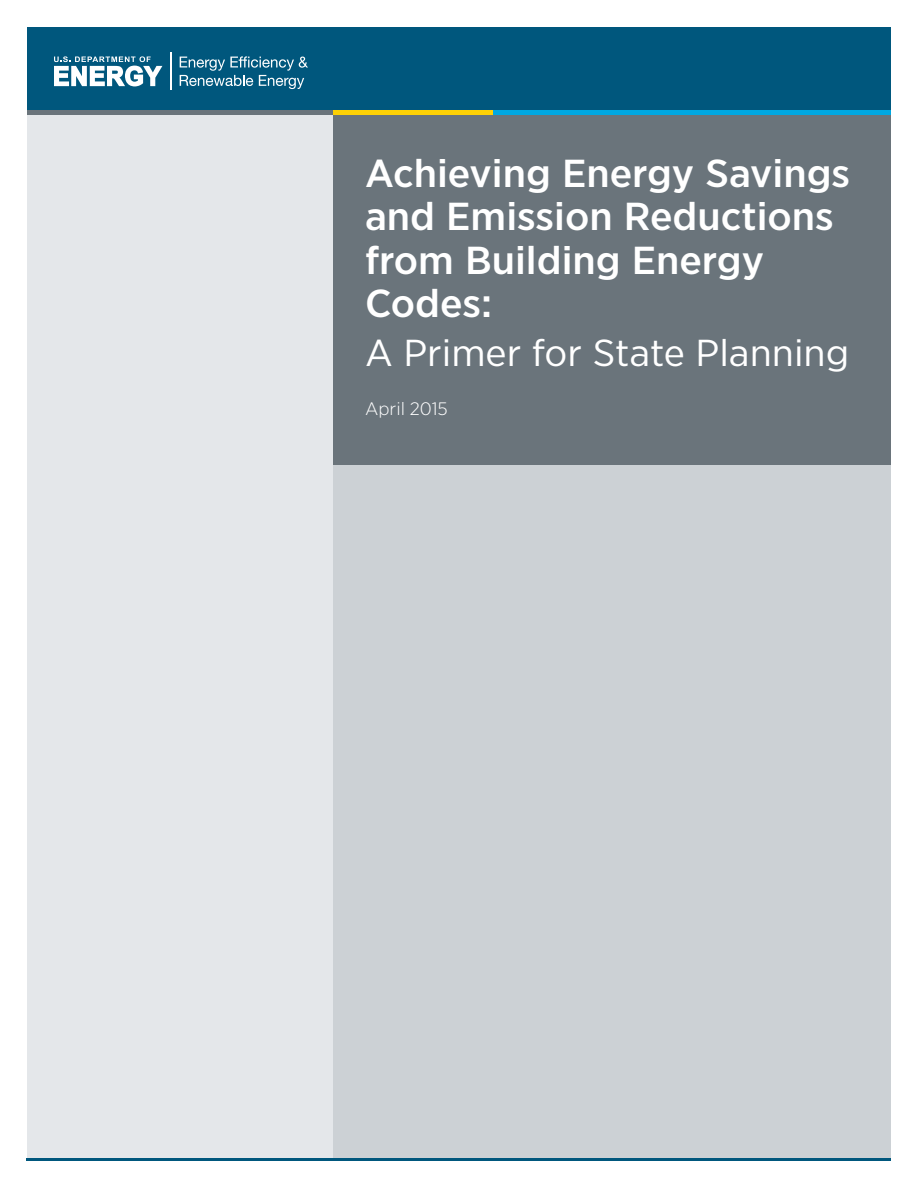
<style>
.page{position:relative;width:918px;height:1188px;background:#fff}
.page>*{position:absolute;margin:0;border:0;box-sizing:border-box;transform-origin:0 0}
.title_-_report{font:500 39px/43.5px "Gotham Narrow";color:#fff;scale:1.1 1}
.sub_title_-_report{font:37.5px "Gotham Narrow";color:#fff;scale:1.1 1}
.author__month_year{font:300 18px "Gotham Narrow";color:#fff;scale:1.1 1}
</style>
<div class="page">
<div style="left:333px;top:111px;width:558px;height:1025px;background:#6a747b"></div>
<div style="left:333px;top:465px;width:558px;height:694px;background:#ccd1d5"></div>
<div style="left:27px;top:112px;width:306px;height:1047px;background:#e4e7ea"></div>
<div style="left:27px;top:27px;width:864px;height:84px;background:#00577d"></div>
<svg style="left:54px;top:56px;width:108px;height:30px"></svg>
<hr style="left:171px;top:53px;width:1px;height:37px;background:#fff">
<svg style="left:180px;top:56px;width:128px;height:33px"></svg>
<div style="left:27px;top:110px;width:311px;height:5px;background:#6a747b"></div>
<div style="left:333px;top:110px;width:161px;height:5px;background:#fed105"></div>
<div style="left:494px;top:110px;width:397px;height:5px;background:#00a8e2"></div>
<hr style="left:27px;top:1158px;width:864px;height:3px;background:#00577d">
<p class="title_-_report" style="left:365px;top:151px;width:443px">Achieving Energy Savings and Emission Reductions from Building Energy<br>Codes:</p>
<p class="sub_title_-_report" style="left:365px;top:330px;width:442px">A Primer for State Planning</p>
<p class="author__month_year" style="left:365px;top:398px;width:77px">April 2015</p>
</div>
